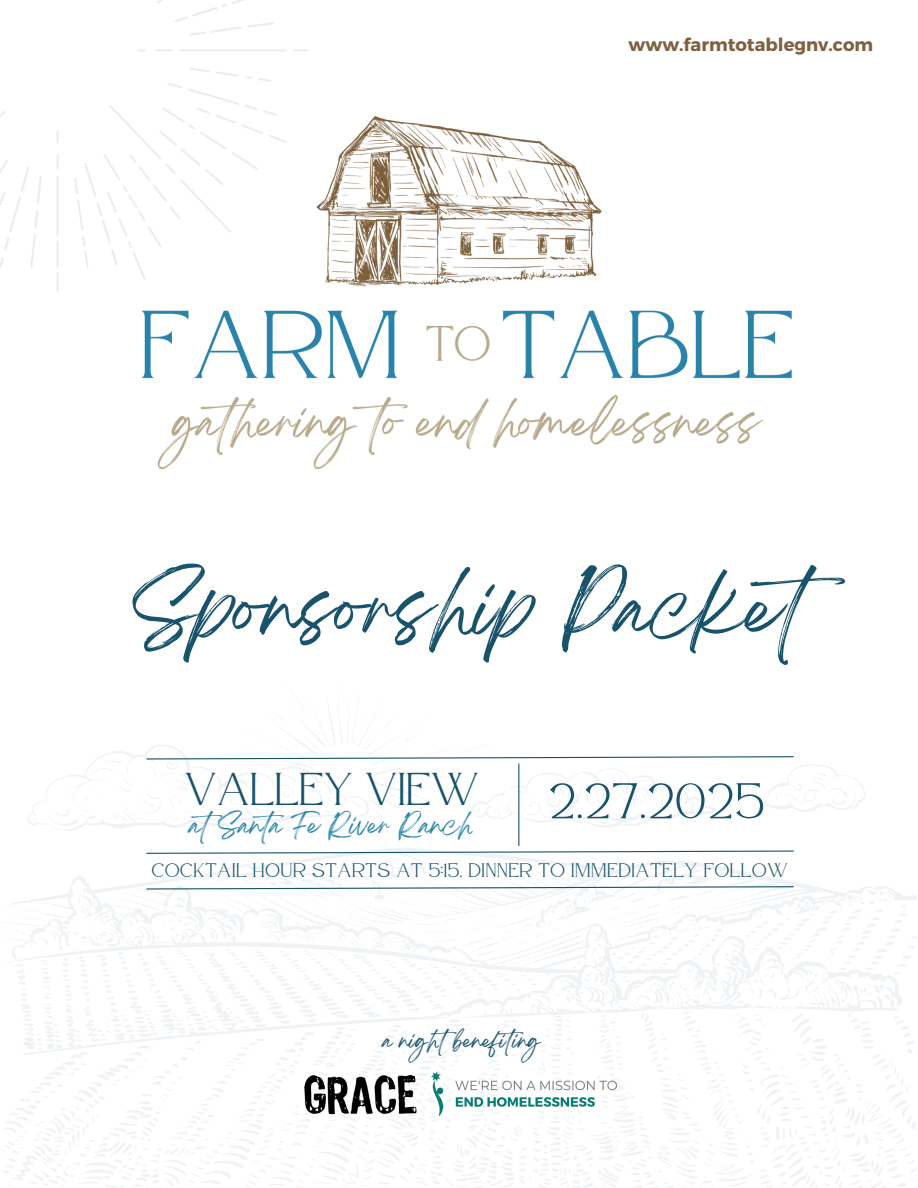
<style>
.page{position:relative;width:918px;height:1188px;background:#fff}
.page>*{position:absolute;margin:0;border:0;box-sizing:border-box;transform-origin:0 0}
.t1{font:67.5px "Breathing";color:#18536b}
.t2{font:50.1px "Atteron";letter-spacing:.035em;color:#18536b}
.t3{font:45.9px "Atteron";color:#18536b}
.t4{font:22.35px "Breathing";color:#2985ab}
.t5{font:19.65px "Atteron";letter-spacing:.035em;color:#18536b}
.t6{font:18.45px "Breathing";color:#18536b}
.t7{font:700 18px "Montserrat";color:#7e6140}
</style>
<div class="page">
<svg style="left:28px;top:698px;width:837px;height:136px"></svg>
<svg style="left:1px;top:848px;width:916px;height:340px"></svg>
<svg style="left:0;top:0;width:308px;height:293px"></svg>
<img style="left:109px;top:113px;width:683px;height:357px">
<img style="left:288px;top:1068px;width:349px;height:52px">
<svg style="left:145px;top:850px;width:650px;height:4px"></svg>
<svg style="left:145px;top:756px;width:650px;height:4px"></svg>
<hr style="left:518px;top:764px;width:1px;height:82px;background:#18536b">
<svg style="left:145px;top:886px;width:650px;height:4px"></svg>
<p class="t7" style="left:629px;top:33px;width:246px">www.farmtotablegnv.com</p>
<h1 class="t1" style="left:133px;top:588px;width:745px">Sponsorship Packet</h1>
<h2 class="t3" style="left:184px;top:762px;width:297px">VALLEY VIEW</h2>
<h3 class="t4" style="left:190px;top:818px;width:284px">atSanta Fe River Ranch</h3>
<h2 class="t2" style="left:549px;top:772px;width:217px">2.27.2025</h2>
<p class="t5" style="left:152px;top:858px;width:638px">COCKTAIL HOUR STARTS AT 5:15, DINNER TO IMMEDIATELY FOLLOW</p>
<p class="t6" style="left:383px;top:1035px;width:159px">a nightbenefiting</p>
</div>
